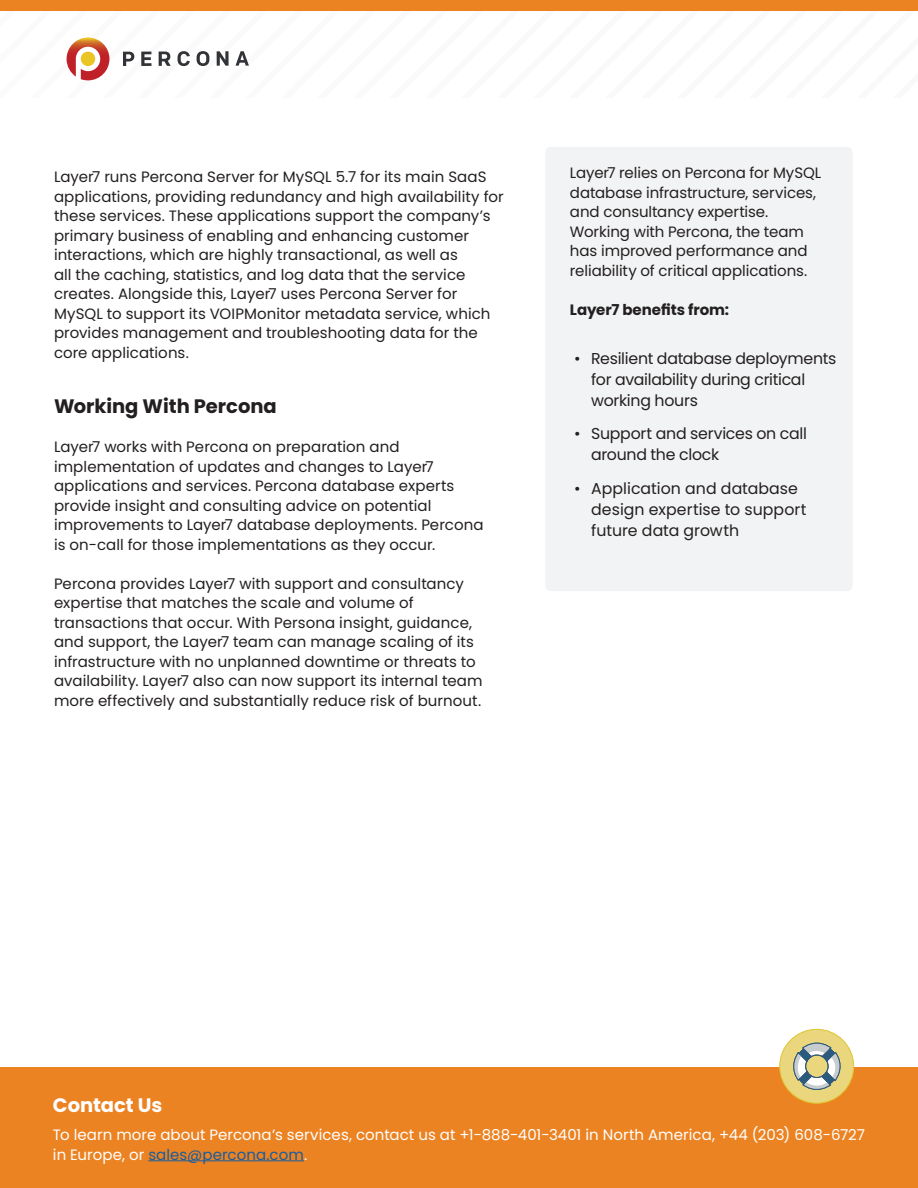
<style>
.page{position:relative;width:918px;height:1188px;background:#fff}
.page>*{position:absolute;margin:0;border:0;box-sizing:border-box;transform-origin:0 0}
.Subheaders{font:700 19.5px "Poppins";color:#231f20}
.t1{font:700 19.5px "Poppins";letter-spacing:-.005em;color:#fff}
.t2{font:15.75px/21px "Poppins";letter-spacing:-.015em;color:#231f20}
.t3{font:15px/19.5px "Poppins";letter-spacing:.005em;color:#231f20}
.t4{font:15px "Poppins";letter-spacing:.005em;color:#fff}
.t5{font:15px "Poppins";letter-spacing:.005em;color:#175d9e}
.t6{font:700 15px "Poppins";letter-spacing:-.005em;color:#231f20}
.s1{color:#fff}
</style>
<div class="page">
<svg style="left:0;top:10px;width:918px;height:71px"></svg>
<div style="left:0;top:0;width:918px;height:10px;background:#ec8323"></div>
<div style="left:546px;top:147px;width:306px;height:444px;background:#f2f3f4"></div>
<div style="left:0;top:1067px;width:918px;height:121px;background:#ec8323"></div>
<svg style="left:780px;top:1029px;width:74px;height:74px"></svg>
<svg style="left:779px;top:1028px;width:67px;height:76px"></svg>
<hr style="left:148px;top:1160px;width:156px;height:1px;background:#175d9e">
<p class="t3" style="left:54px;top:167px;width:451px">Layer7 runs Percona Server for MySQL 5.7 for its main SaaS applications, providing redundancy and high availability for these services. These applications support the company’s primary business of enabling and enhancing customer interactions, which are highly transactional, as well as<br>all the caching, statistics, and log data that the service creates. Alongside this, Layer7 uses Percona Server for MySQL to support its VOIPMonitor metadata service, which provides management and troubleshooting data for the core applications.</p>
<p class="Subheaders" style="left:54px;top:395px;width:224px">Working With Percona</p>
<p class="t3" style="left:54px;top:437px;width:431px">Layer7 works with Percona on preparation and implementation of updates and changes to Layer7 applications and services. Percona database experts provide insight and consulting advice on potential improvements to Layer7 database deployments. Percona is on-call for those implementations as they occur.</p>
<p class="t3" style="left:54px;top:574px;width:430px">Percona provides Layer7 with support and consultancy expertise that matches the scale and volume of transactions that occur. With Persona insight, guidance, and support, the Layer7 team can manage scaling of its infrastructure with no unplanned downtime or threats to availability. Layer7 also can now support its internal team more effectively and substantially reduce risk of burnout.</p>
<p class="t3" style="left:570px;top:163px;width:253px">Layer7 relies on Percona for MySQL database infrastructure, services, and consultancy expertise.<br>Working with Percona, the team has improved performance and reliability of critical applications.</p>
<p class="t6" style="left:570px;top:301px;width:161px">Layer7 benefits from:</p>
<p class="t2" style="left:591px;top:348px;width:247px;text-indent:-17px">• Resilient database deployments for availability during critical working hours</p>
<p class="t2" style="left:591px;top:423px;width:217px;text-indent:-17px">• Support and services on call around the clock</p>
<p class="t2" style="left:591px;top:478px;width:217px;text-indent:-17px">• Application and database design expertise to support future data growth</p>
<p class="t1" style="left:53px;top:1094px;width:111px">Contact Us</p>
<p class="t4" style="left:53px;top:1126px;width:814px">To learn more about Percona’s services, contact us at +1-888-401-3401 in North America, +44 (203) 608-6727</p>
<p class="t5" style="left:53px;top:1146px;width:256px"><span class="s1">in Europe, or</span> sales@percona.com<span class="s1">.</span></p>
</div>
